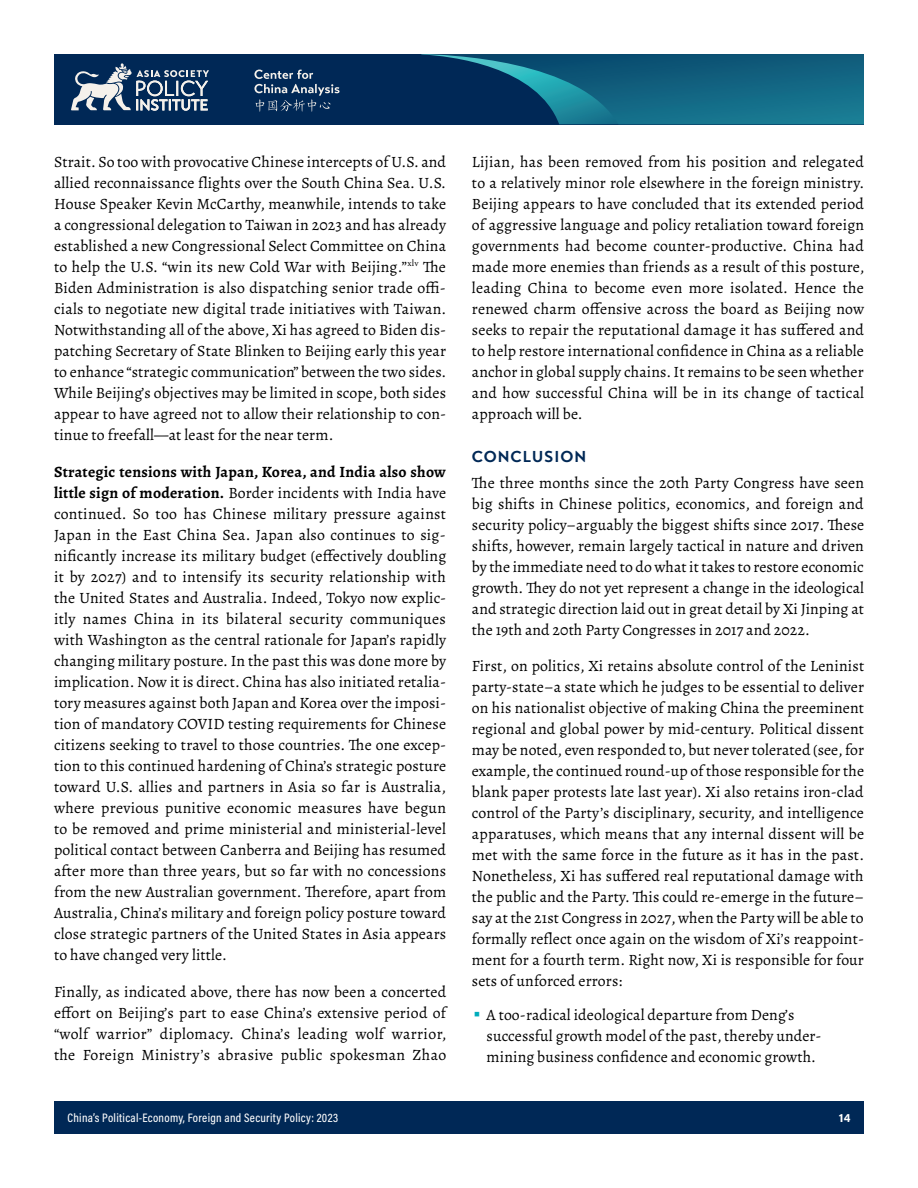
<style>
.page{position:relative;width:918px;height:1188px;background:#fff}
.page>*{position:absolute;margin:0;border:0;box-sizing:border-box;transform-origin:0 0}
.t1{font:15.75px/21px "Alegreya";letter-spacing:.01em;color:#000;text-align:justify}
.t2{font:700 15.75px "Transat Text";letter-spacing:.06em;color:#002856}
.t3{font:500 12.3px "Acumin Pro Cond";letter-spacing:.025em;color:#fff}
.t4{font:700 12px "Acumin Pro";color:#fff}
.s1{font-weight:700}
.s2{font-family:"Acumin Pro";font-weight:700;font-size:18.75px;color:#00acbb}
</style>
<div class="page">
<div style="left:54px;top:1102px;width:810px;height:32px;background:#002856"></div>
<div style="left:54px;top:54px;width:810px;height:71px;background:#002856"></div>
<svg style="left:71px;top:63px;width:138px;height:48px"></svg>
<svg style="left:421px;top:54px;width:443px;height:70px"></svg>
<svg style="left:254px;top:69px;width:86px;height:43px"></svg>
<p class="t1" style="left:54px;top:151px;width:394px">Strait. So too with provocative Chinese intercepts of U.S. and allied reconnaissance flights over the South China Sea. U.S.<br>House Speaker Kevin McCarthy, meanwhile, intends to take a congressional delegation to Taiwan in 2023 and has already established a new Congressional Select Committee on China to help the U.S. “win its new Cold War with Beijing.”<sup>xlv</sup> The Biden Administration is also dispatching senior trade offi&shy;cials to negotiate new digital trade initiatives with Taiwan.<br>Notwithstanding all of the above, Xi has agreed to Biden dis&shy;patching Secretary of State Blinken to Beijing early this year to enhance “strategic communication” between the two sides.<br>While Beijing’s objectives may be limited in scope, both sides appear to have agreed not to allow their relationship to con&shy;tinue to freefall—at least for the near term.</p>
<p class="t1" style="left:54px;top:462px;width:394px"><span class="s1">Strategic tensions with Japan, Korea, and India also show little sign of moderation.</span> Border incidents with India have continued. So too has Chinese military pressure against Japan in the East China Sea. Japan also continues to sig&shy;nificantly increase its military budget (effectively doubling it by 2027) and to intensify its security relationship with the United States and Australia. Indeed, Tokyo now explic&shy;itly names China in its bilateral security communiques with Washington as the central rationale for Japan’s rapidly changing military posture. In the past this was done more by implication. Now it is direct. China has also initiated retalia&shy;tory measures against both Japan and Korea over the imposi&shy;tion of mandatory COVID testing requirements for Chinese citizens seeking to travel to those countries. The one excep&shy;tion to this continued hardening of China’s strategic posture toward U.S. allies and partners in Asia so far is Australia, where previous punitive economic measures have begun to be removed and prime ministerial and ministerial-level political contact between Canberra and Beijing has resumed after more than three years, but so far with no concessions from the new Australian government. Therefore, apart from Australia, China’s military and foreign policy posture toward close strategic partners of the United States in Asia appears to have changed very little.</p>
<p class="t1" style="left:54px;top:982px;width:394px">Finally, as indicated above, there has now been a concerted effort on Beijing’s part to ease China’s extensive period of “wolf warrior” diplomacy. China’s leading wolf warrior, the Foreign Ministry’s abrasive public spokesman Zhao</p>
<p class="t1" style="left:472px;top:151px;width:394px">Lijian, has been removed from his position and relegated to a relatively minor role elsewhere in the foreign ministry.<br>Beijing appears to have concluded that its extended period of aggressive language and policy retaliation toward foreign governments had become counter-productive. China had made more enemies than friends as a result of this posture, leading China to become even more isolated. Hence the renewed charm offensive across the board as Beijing now seeks to repair the reputational damage it has suffered and to help restore international confidence in China as a reliable anchor in global supply chains. It remains to be seen whether and how successful China will be in its change of tactical approach will be.</p>
<p class="t2" style="left:472px;top:447px;width:116px">CONCLUSION</p>
<p class="t1" style="left:472px;top:472px;width:394px">The three months since the 20th Party Congress have seen big shifts in Chinese politics, economics, and foreign and security policy–arguably the biggest shifts since 2017. These shifts, however, remain largely tactical in nature and driven by the immediate need to do what it takes to restore economic growth. They do not yet represent a change in the ideological and strategic direction laid out in great detail by Xi Jinping at the 19th and 20th Party Congresses in 2017 and 2022.</p>
<p class="t1" style="left:472px;top:655px;width:394px">First, on politics, Xi retains absolute control of the Leninist party-state–a state which he judges to be essential to deliver on his nationalist objective of making China the preeminent regional and global power by mid-century. Political dissent may be noted, even responded to, but never tolerated (see, for example, the continued round-up of those responsible for the blank paper protests late last year). Xi also retains iron-clad control of the Party’s disciplinary, security, and intelligence apparatuses, which means that any internal dissent will be met with the same force in the future as it has in the past.<br>Nonetheless, Xi has suffered real reputational damage with the public and the Party. This could re-emerge in the future– say at the 21st Congress in 2027, when the Party will be able to formally reflect once again on the wisdom of Xi’s reappoint&shy;ment for a fourth term. Right now, Xi is responsible for four sets of unforced errors:</p>
<p class="t1" style="left:487px;top:1004px;width:336px;text-align:left;text-indent:-14px"><span class="s2">•</span> A too-radical ideological departure from Deng’s successful growth model of the past, thereby under&shy;mining business confidence and economic growth.</p>
<p class="t3" style="left:68px;top:1110px;width:272px">China’s Political-Economy, Foreign and Security Policy: 2023</p>
<p class="t4" style="left:839px;top:1109px;width:13px">14</p>
</div>
